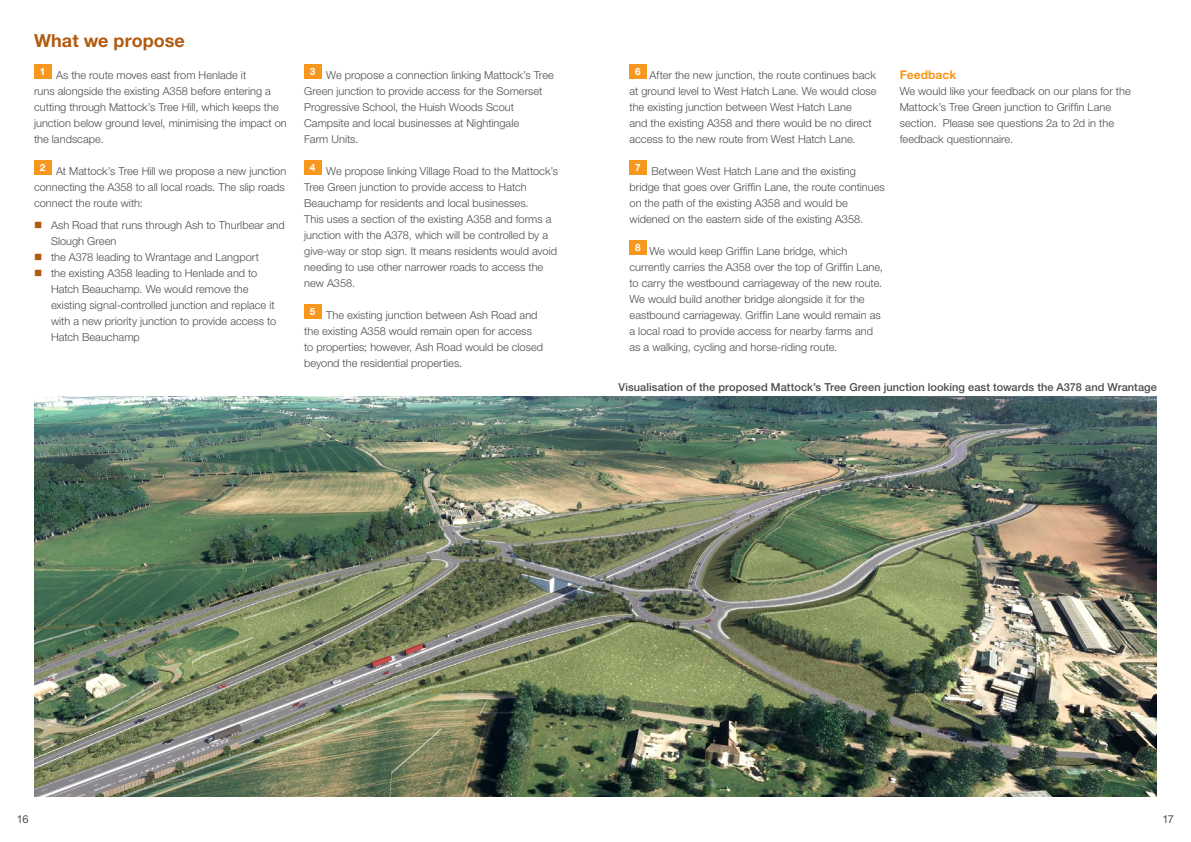
<style>
.page{position:relative;width:1191px;height:842px;background:#fff}
.page>*{position:absolute;margin:0;border:0;box-sizing:border-box;transform-origin:0 0}
.t1{font:700 18px "Helvetica Neue LT Pro";letter-spacing:.005em;color:#b15b10}
.t2{font:700 12px "Helvetica Neue LT Pro";letter-spacing:.005em;color:#f7971d}
.t3{font:300 11px/16px "Helvetica Neue LT Pro";color:#4b4c4d}
.t4{font:500 11px "Helvetica Neue LT Pro";letter-spacing:.005em;color:#4b4c4d}
.t5{font:11px "Helvetica Neue LT Pro";color:#4b4c4d}
</style>
<div class="page">
<div style="left:34px;top:65px;width:17px;height:14px;background:#f7971d"></div>
<div style="left:34px;top:161px;width:17px;height:14px;background:#f7971d"></div>
<div style="left:304px;top:65px;width:17px;height:14px;background:#f7971d"></div>
<div style="left:304px;top:161px;width:17px;height:14px;background:#f7971d"></div>
<div style="left:304px;top:305px;width:17px;height:14px;background:#f7971d"></div>
<div style="left:629px;top:65px;width:17px;height:14px;background:#f7971d"></div>
<div style="left:629px;top:161px;width:17px;height:14px;background:#f7971d"></div>
<div style="left:629px;top:241px;width:17px;height:14px;background:#f7971d"></div>
<img style="left:34px;top:396px;width:1123px;height:401px">
<h1 class="t1" style="left:34px;top:29px;width:152px">What we propose</h1>
<p class="t3" style="left:34px;top:67px;width:254px;text-indent:6px"><sup>1</sup> As the route moves east from Henlade it<br>runs alongside the existing A358 before entering a cutting through Mattock’s Tree Hill, which keeps the junction below ground level, minimising the impact on the landscape.</p>
<p class="t3" style="left:34px;top:163px;width:254px;text-indent:6px"><sup>2</sup> At Mattock’s Tree Hill we propose a new junction connecting the A358 to all local roads. The slip roads connect the route with:</p>
<p class="t3" style="left:51px;top:216px;width:235px">Ash Road that runs through Ash to Thurlbear and Slough Green<br>the A378 leading to Wrantage and Langport<br>the existing A358 leading to Henlade and to Hatch Beauchamp. We would remove the existing signal-controlled junction and replace it with a new priority junction to provide access to Hatch Beauchamp</p>
<p class="t3" style="left:304px;top:67px;width:251px;text-indent:6px"><sup>3</sup> We propose a connection linking Mattock’s Tree Green junction to provide access for the Somerset Progressive School, the Huish Woods Scout Campsite and local businesses at Nightingale<br>Farm Units.</p>
<p class="t3" style="left:304px;top:163px;width:255px;text-indent:6px"><sup>4</sup> We propose linking Village Road to the Mattock’s Tree Green junction to provide access to Hatch Beauchamp for residents and local businesses.<br>This uses a section of the existing A358 and forms a junction with the A378, which will be controlled by a give-way or stop sign. It means residents would avoid needing to use other narrower roads to access the new A358.</p>
<p class="t3" style="left:304px;top:307px;width:240px;text-indent:6px"><sup>5</sup> The existing junction between Ash Road and the existing A358 would remain open for access to properties; however, Ash Road would be closed beyond the residential properties.</p>
<p class="t3" style="left:629px;top:67px;width:249px;text-indent:6px"><sup>6</sup> After the new junction, the route continues back at ground level to West Hatch Lane. We would close the existing junction between West Hatch Lane<br>and the existing A358 and there would be no direct access to the new route from West Hatch Lane.</p>
<p class="t3" style="left:629px;top:163px;width:257px;text-indent:6px"><sup>7</sup> Between West Hatch Lane and the existing bridge that goes over Griffin Lane, the route continues on the path of the existing A358 and would be widened on the eastern side of the existing A358.</p>
<p class="t3" style="left:629px;top:243px;width:255px;text-indent:6px"><sup>8</sup> We would keep Griffin Lane bridge, which currently carries the A358 over the top of Griffin Lane, to carry the westbound carriageway of the new route.<br>We would build another bridge alongside it for the eastbound carriageway. Griffin Lane would remain as a local road to provide access for nearby farms and as a walking, cycling and horse-riding route.</p>
<p class="t2" style="left:899px;top:67px;width:58px">Feedback</p>
<p class="t3" style="left:899px;top:83px;width:232px">We would like your feedback on our plans for the Mattock’s Tree Green junction to Griffin Lane section. Please see questions 2a to 2d in the feedback questionnaire.</p>
<p class="t4" style="left:618px;top:380px;width:540px">Visualisation of the proposed Mattock’s Tree Green junction looking east towards the A378 and Wrantage</p>
<p class="t5" style="left:17px;top:812px;width:13px">16</p>
<p class="t5" style="left:1162px;top:812px;width:13px">17</p>
</div>
